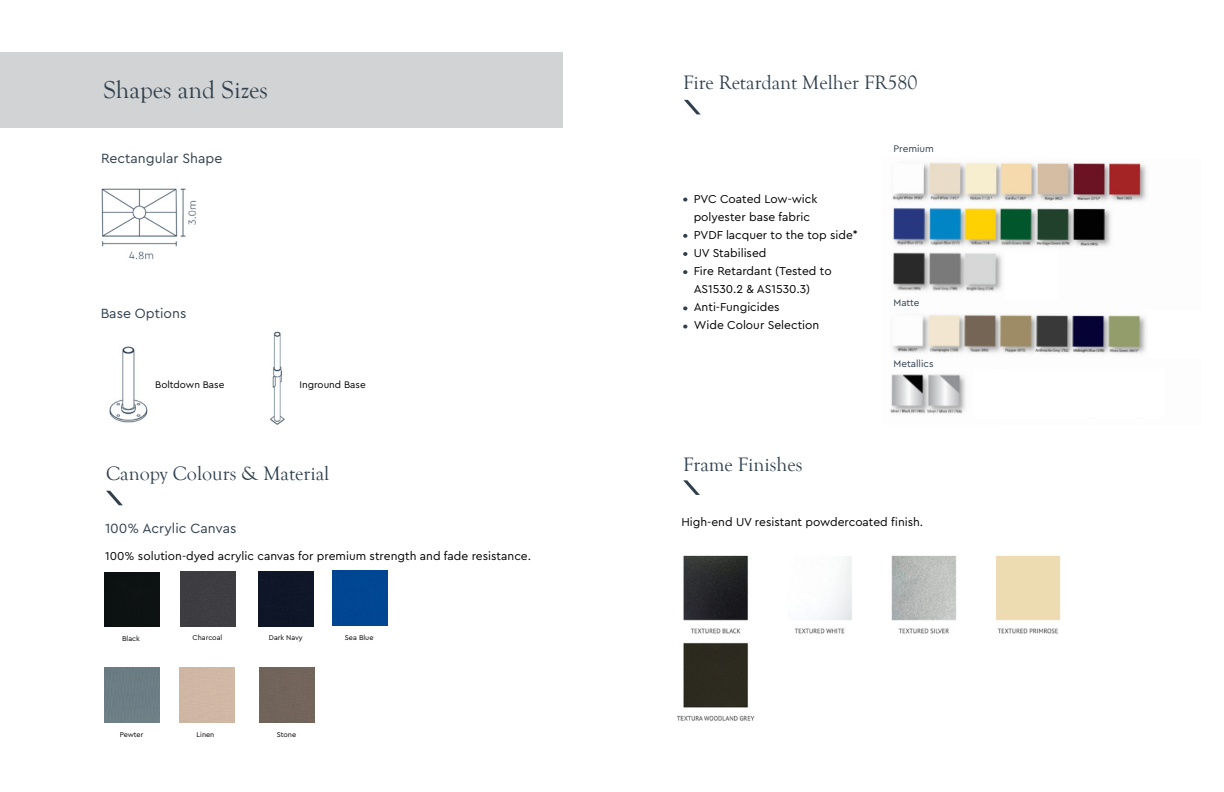
<style>
.page{position:relative;width:1224px;height:792px;background:#fff}
.page>*{position:absolute;margin:0;border:0;box-sizing:border-box;transform-origin:0 0}
.t1{font:25px "Goudy Old Style T";color:#30404d}
.t2{font:20px "Goudy Old Style T";color:#30404d}
.t3{font:14px "Cera Pro";color:#30404d}
.t4{font:12px/18px "Cera Pro";color:#000}
.t5{font:10px "Cera Pro";color:#000}
.t6{font:10px "Cera Pro";color:#30404d}
.t7{font:7.3px "Cera Pro";color:#000}
</style>
<div class="page">
<div style="left:0;top:52px;width:562px;height:76px;background:#d1d3d4"></div>
<img style="left:101px;top:188px;width:96px;height:72px">
<img style="left:676px;top:555px;width:385px;height:166px">
<img style="left:890px;top:162px;width:257px;height:252px">
<svg style="left:683px;top:198px;width:4px;height:4px"></svg>
<svg style="left:683px;top:234px;width:4px;height:4px"></svg>
<svg style="left:683px;top:252px;width:4px;height:4px"></svg>
<svg style="left:683px;top:270px;width:4px;height:4px"></svg>
<svg style="left:683px;top:306px;width:4px;height:4px"></svg>
<svg style="left:683px;top:325px;width:4px;height:4px"></svg>
<div style="left:1005px;top:252px;width:52px;height:47px;background:#fff"></div>
<div style="left:973px;top:369px;width:192px;height:48px;background:#fff"></div>
<img style="left:270px;top:331px;width:15px;height:94px">
<img style="left:109px;top:346px;width:39px;height:77px">
<div style="left:259px;top:571px;width:55px;height:55px;background:#0f1627"></div>
<div style="left:104px;top:573px;width:55px;height:54px;background:#0c1112"></div>
<div style="left:105px;top:667px;width:54px;height:55px;background:#6c7d85"></div>
<div style="left:333px;top:571px;width:55px;height:54px;background:#004693"></div>
<div style="left:259px;top:667px;width:55px;height:55px;background:#72645b"></div>
<div style="left:180px;top:571px;width:55px;height:55px;background:#3e3d42"></div>
<svg style="left:106px;top:491px;width:17px;height:14px"></svg>
<svg style="left:684px;top:100px;width:17px;height:14px"></svg>
<svg style="left:683px;top:480px;width:17px;height:15px"></svg>
<h1 class="t1" style="left:103px;top:76px;width:166px">Shapes and Sizes</h1>
<p class="t3" style="left:101px;top:149px;width:123px">Rectangular Shape</p>
<p class="t3" style="left:101px;top:304px;width:87px">Base Options</p>
<p class="t5" style="left:155px;top:378px;width:71px">Boltdown Base</p>
<p class="t5" style="left:300px;top:378px;width:68px">Inground Base</p>
<h2 class="t2" style="left:106px;top:462px;width:225px">Canopy Colours &amp; Material</h2>
<p class="t3" style="left:105px;top:519px;width:133px">100% Acrylic Canvas</p>
<p class="t4" style="left:105px;top:546px;width:427px">100% solution-dyed acrylic canvas for premium strength and fade resistance.</p>
<p class="t7" style="left:122px;top:633px;width:19px">Black</p>
<p class="t7" style="left:120px;top:729px;width:25px">Pewter</p>
<p class="t7" style="left:193px;top:633px;width:31px">Charcoal</p>
<p class="t7" style="left:197px;top:729px;width:19px">Linen</p>
<p class="t7" style="left:269px;top:633px;width:35px">Dark Navy</p>
<p class="t7" style="left:277px;top:729px;width:21px">Stone</p>
<p class="t7" style="left:345px;top:633px;width:30px">Sea Blue</p>
<h2 class="t2" style="left:683px;top:72px;width:236px">Fire Retardant Melher FR580</h2>
<p class="t4" style="left:694px;top:189px;width:166px">PVC Coated Low-wick polyester base fabric<br>PVDF lacquer to the top side*<br>UV Stabilised<br>Fire Retardant (Tested to<br>AS1530.2 &amp; AS1530.3)<br>Anti-Fungicides<br>Wide Colour Selection</p>
<h2 class="t2" style="left:683px;top:453px;width:121px">Frame Finishes</h2>
<p class="t6" style="left:894px;top:142px;width:42px">Premium</p>
<p class="t6" style="left:894px;top:296px;width:28px">Matte</p>
<p class="t6" style="left:894px;top:357px;width:42px">Metallics</p>
<p class="t4" style="left:681px;top:512px;width:243px">High-end UV resistant powdercoated finish.</p>
</div>
